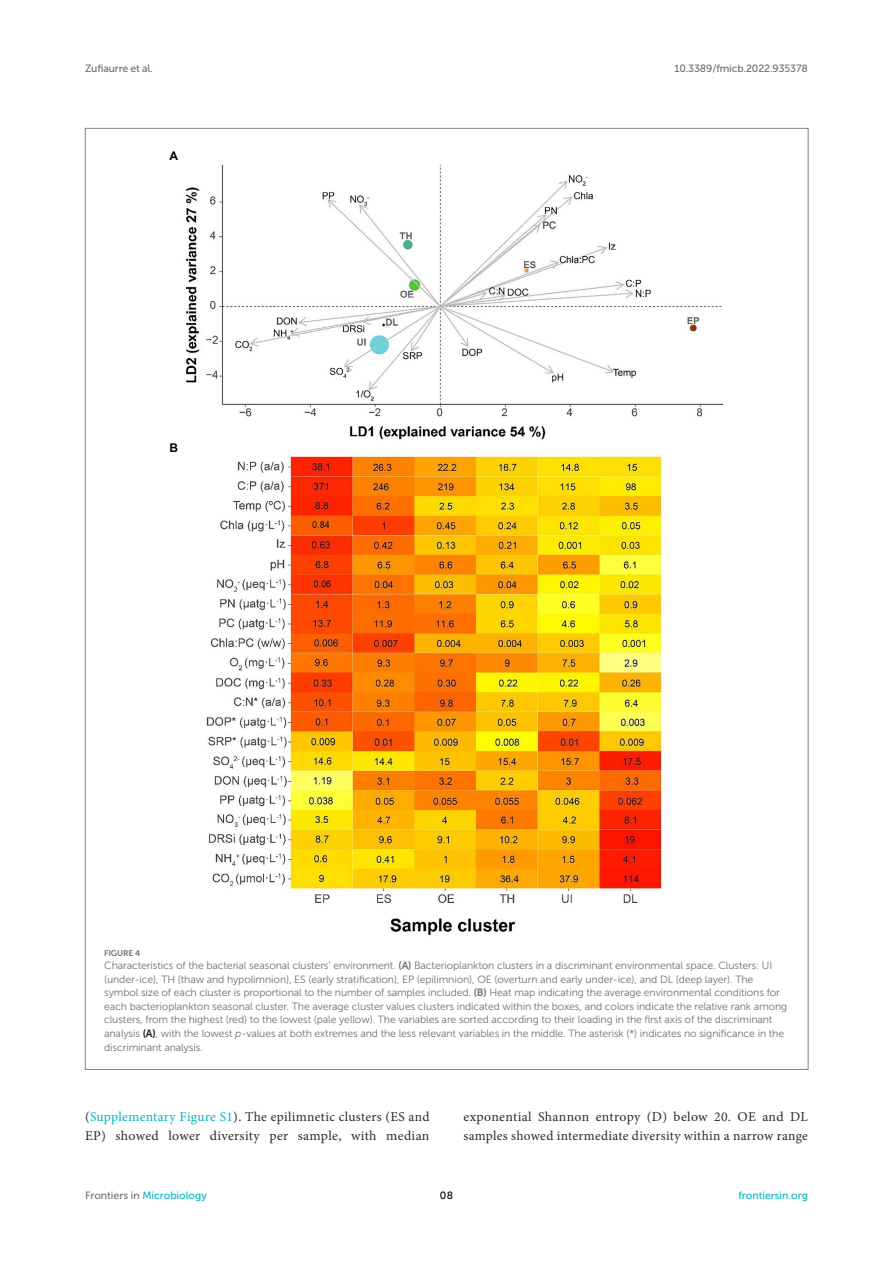
<style>
.page{position:relative;width:893px;height:1263px;background:#fff}
.page>*{position:absolute;margin:0;border:0;box-sizing:border-box;transform-origin:0 0}
.TEXT{font:13.5px/18.8px "Minion Pro";letter-spacing:.02em;color:#2b2b2a}
.t1{font:700 12px "Arial";color:#000}
.FIG_LEG{font:10.5px/13.5px "Museo Sans 300";letter-spacing:-.01em;color:#706f70}
.t2{font:10.5px "Museo Sans 500";letter-spacing:-.015em;color:#706f70}
.t3{font:10.5px "Museo Sans 500";color:#00b4c4}
.t4{font:10.5px "Museo Sans 500";color:#000}
.FIG_HD{font:8.25px "Museo Sans 700";letter-spacing:-.01em;color:#706f70}
.s1{font-family:"Museo Sans 700"}
.s2{font-family:"Museo Sans 700";color:#1b1c1b}
.s3{font-style:italic}
.s4{color:#00b4c4}
.s5{color:#706f70}
</style>
<div class="page">
<img style="left:185px;top:164px;width:539px;height:772px">
<p class="t2" style="left:85px;top:63px;width:69px">Zufiaurre et al.</p>
<p class="t2" style="left:674px;top:63px;width:135px">10.3389/fmicb.2022.935378</p>
<p class="t1" style="left:170px;top:147px;width:10px">A</p>
<p class="t1" style="left:170px;top:439px;width:10px">B</p>
<p class="FIG_HD" style="left:104px;top:948px;width:37px">FIGURE 4</p>
<p class="FIG_LEG" style="left:104px;top:959px;width:685px">Characteristics of the bacterial seasonal clusters’ environment. <span class="s1">(A)</span> Bacterioplankton clusters in a discriminant environmental space. Clusters: UI (under-ice), TH (thaw and hypolimnion), ES (early stratification), EP (epilimnion), OE (overturn and early under-ice), and DL (deep layer). The symbol size of each cluster is proportional to the number of samples included. <span class="s1">(B)</span> Heat map indicating the average environmental conditions for each bacterioplankton seasonal cluster. The average cluster values clusters indicated within the boxes, and colors indicate the relative rank among clusters, from the highest (red) to the lowest (pale yellow). The variables are sorted according to their loading in the first axis of the discriminant analysis <span class="s2">(A)</span>, with the lowest <span class="s3">p</span>-values at both extremes and the less relevant variables in the middle. The asterisk (*) indicates no significance in the discriminant analysis.</p>
<p class="TEXT" style="left:85px;top:1107px;width:346px">(<span class="s4">Supplementary Figure S1</span>). The epilimnetic clusters (ES and<br>EP) showed lower diversity per sample, with median</p>
<p class="TEXT" style="left:463px;top:1107px;width:346px">exponential Shannon entropy (D) below 20. OE and DL samples showed intermediate diversity within a narrow range</p>
<p class="t3" style="left:85px;top:1190px;width:123px"><span class="s5">Frontiers in</span> Microbiology</p>
<p class="t4" style="left:440px;top:1190px;width:15px">08</p>
<p class="t3" style="left:738px;top:1190px;width:71px">frontiersin.org</p>
</div>
